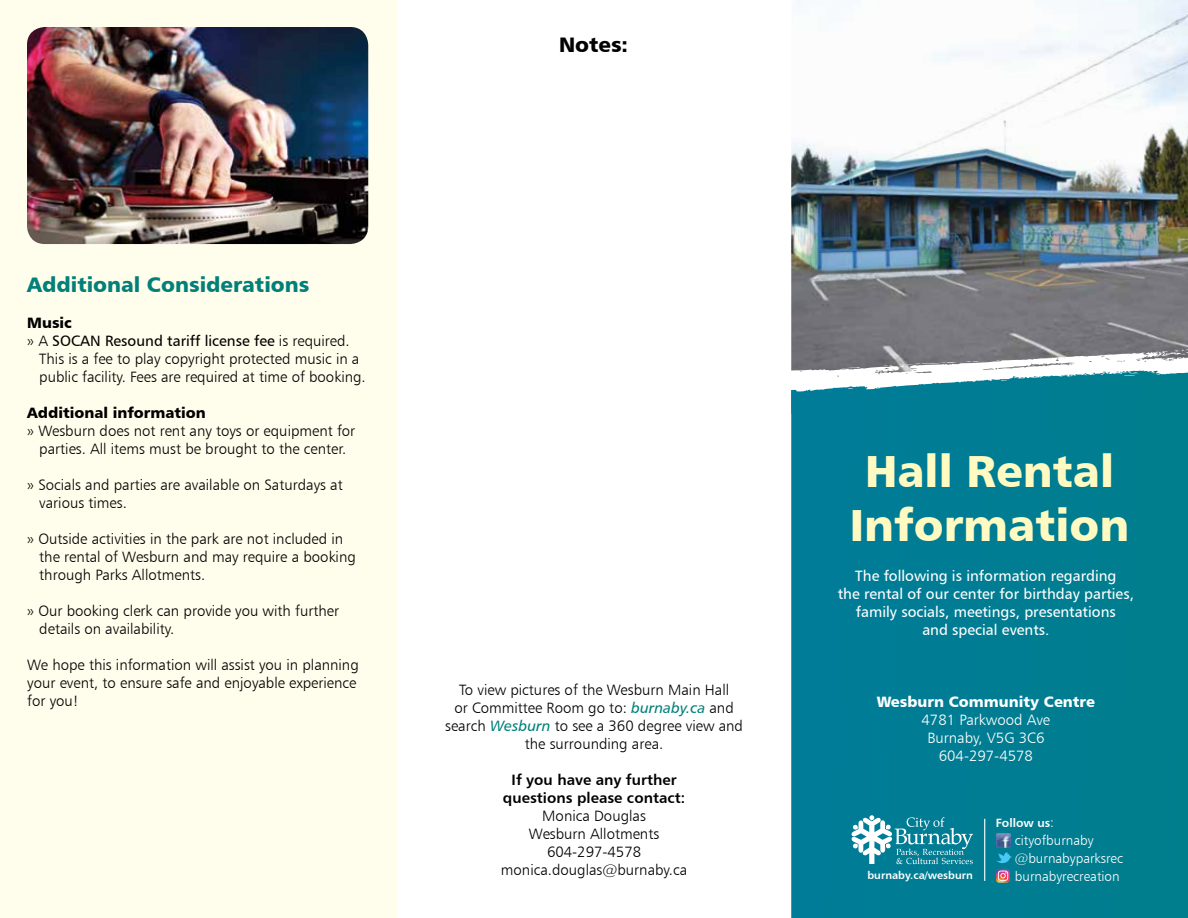
<style>
.page{position:relative;width:1188px;height:918px;background:#fff}
.page>*{position:absolute;margin:0;border:0;box-sizing:border-box;transform-origin:0 0}
.t1{font:45px/54px "Humanist 777 BT Black B";color:#fffac2;text-align:center}
.t2{font:21px "Humanist 777 BT Black B";color:#008079}
.t3{font:21px "Humanist 777 BT Black B";color:#000}
.t4{font:15px/18px "Humanist 777 BT Light B";color:#000}
.t5{font:15px/18px "Humanist 777 BT Roman B";color:#fff;text-align:center}
.t6{font:15px/18px "Humanist 777 BT Bold B";color:#000;text-align:center}
.t7{font:15px/18px "Humanist 777 BT Light B";color:#fff;text-align:center}
.t8{font:15px "Humanist 777 BT Roman B";color:#000}
.t9{font:15px "Humanist 777 BT Black B";color:#000}
.t10{font:15px "Humanist 777 BT Black B";color:#fff}
.t11{font:13.5px/18px "Humanist 777 BT Light B";color:#fff}
.t12{font:12px "Humanist 777 BT Bold B";color:#fff}
.t13{font:10.8px "Humanist 777 BT Bold B";color:#fff}
.s1{font-family:"Humanist 777 BT Light B"}
.s2{font-family:"Humanist 777 BT Italic B";color:#008079}
.s3{font-family:"Humanist 777 BT Light B";font-size:13.5px}
</style>
<div class="page">
<div style="left:0;top:0;width:397px;height:918px;background:#fffdeb"></div>
<img style="left:791px;top:0;width:397px;height:314px">
<div style="left:791px;top:453px;width:397px;height:465px;background:#007d92"></div>
<svg style="left:791px;top:314px;width:397px;height:139px;background:#4a8b99"></svg>
<svg style="left:852px;top:815px;width:121px;height:49px"></svg>
<hr style="left:984px;top:819px;width:1px;height:62px;background:#fff">
<img style="left:997px;top:833px;width:14px;height:14px">
<svg style="left:996px;top:852px;width:16px;height:11px"></svg>
<svg style="left:996px;top:869px;width:14px;height:14px"></svg>
<img style="left:27px;top:27px;width:341px;height:217px">
<h2 class="t3" style="left:559px;top:31px;width:71px">Notes:</h2>
<h2 class="t2" style="left:27px;top:271px;width:284px">Additional Considerations</h2>
<p class="t9" style="left:27px;top:313px;width:46px">Music</p>
<p class="t8" style="left:27px;top:332px;width:324px"><span class="s1">» A</span> SOCAN Resound tariff license fee <span class="s1">is required.</span></p>
<p class="t4" style="left:39px;top:350px;width:328px">This is a fee to play copyright protected music in a public facility. Fees are required at time of booking.</p>
<p class="t9" style="left:27px;top:403px;width:180px">Additional information</p>
<p class="t4" style="left:27px;top:422px;width:329px;text-align:center">» Wesburn does not rent any toys or equipment for parties. All items must be brought to the center.</p>
<p class="t4" style="left:39px;top:476px;width:305px;text-indent:-12px">» Socials and parties are available on Saturdays at various times.</p>
<p class="t4" style="left:39px;top:530px;width:318px;text-indent:-12px">» Outside activities in the park are not included in the rental of Wesburn and may require a booking through Parks Allotments.</p>
<p class="t4" style="left:39px;top:602px;width:301px;text-indent:-12px">» Our booking clerk can provide you with further details on availability.</p>
<p class="t4" style="left:27px;top:656px;width:333px">We hope this information will assist you in planning your event, to ensure safe and enjoyable experience for you!</p>
<p class="t4" style="left:445px;top:681px;width:299px;text-align:center">To view pictures of the Wesburn Main Hall<br>or Committee Room go to: <span class="s2">burnaby.ca</span> and search <span class="s2">Wesburn</span> to see a 360 degree view and the surrounding area.</p>
<p class="t6" style="left:503px;top:771px;width:184px">If you have any further questions please contact:</p>
<p class="t4" style="left:501px;top:807px;width:188px;text-align:center">Monica Douglas<br>Wesburn Allotments<br>604-297-4578 monica.douglas@burnaby.ca</p>
<h1 class="t1" style="left:850px;top:443px;width:281px">Hall Rental<br>Information</h1>
<p class="t5" style="left:838px;top:566px;width:298px">The following is information regarding<br>the rental of our center for birthday parties, family socials, meetings, presentations<br>and special events.</p>
<p class="t10" style="left:877px;top:692px;width:220px">Wesburn Community Centre</p>
<p class="t7" style="left:922px;top:710px;width:130px">4781 Parkwood Ave<br>Burnaby, V5G 3C6<br>604-297-4578</p>
<p class="t13" style="left:867px;top:868px;width:107px">burnaby.ca/wesburn</p>
<p class="t12" style="left:996px;top:815px;width:60px">Follow us<span class="s3">:</span></p>
<p class="t11" style="left:1015px;top:831px;width:110px">cityofburnaby @burnabyparksrec burnabyrecreation</p>
</div>
